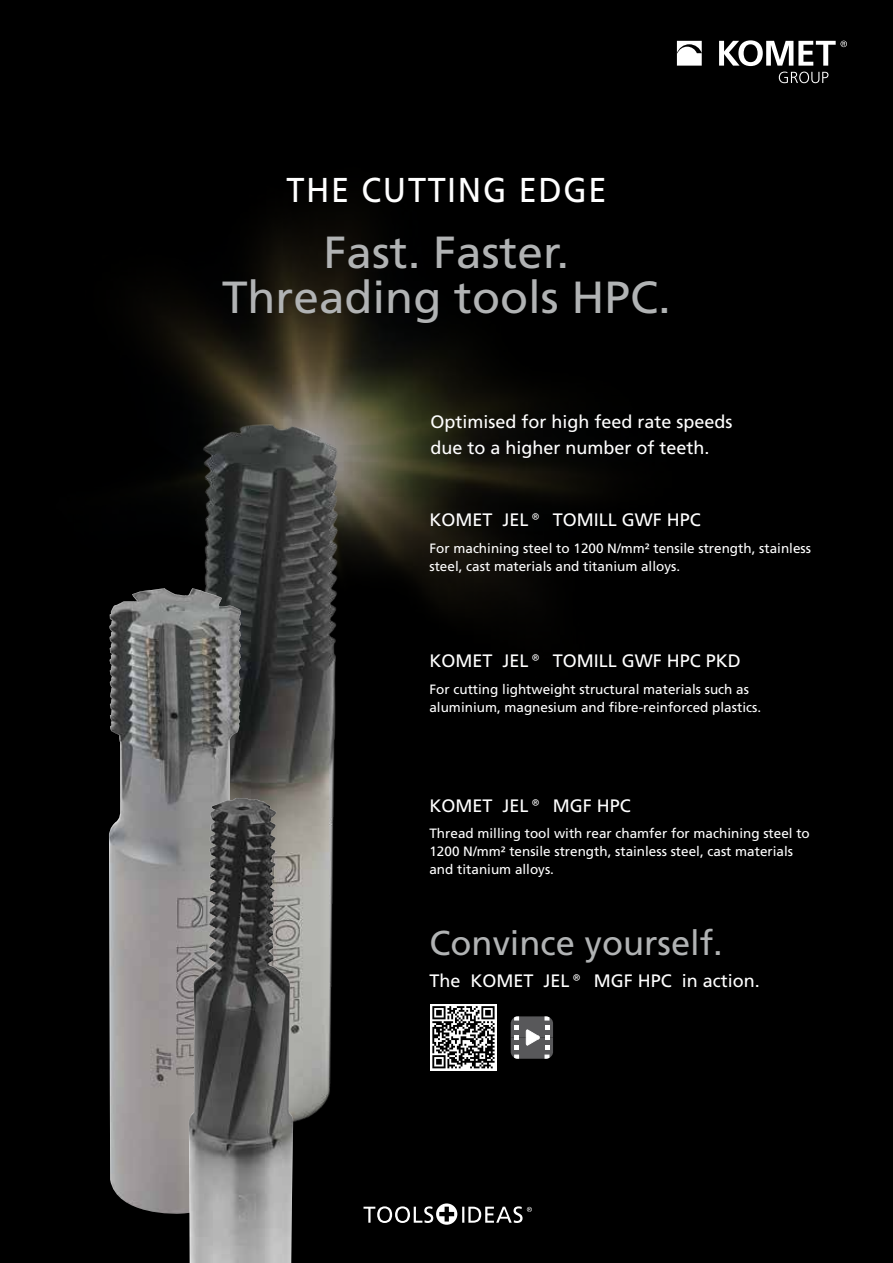
<style>
.page{position:relative;width:893px;height:1263px;background:#000}
.page>*{position:absolute;margin:0;border:0;box-sizing:border-box;transform-origin:0 0}
.t1{font:45px/45px "Frutiger CE";color:#b1b3b4;text-align:center}
.t2{font:34.5px "Frutiger CE";color:#b1b3b4}
.t3{font:34.5px "Frutiger CE";letter-spacing:.05em;color:#fff;scale:.94 1}
.t4{font:18px/25.5px "Frutiger CE";color:#fff}
.t5{font:13.5px/18px "Frutiger CE";color:#fff}
</style>
<div class="page">
<img style="left:154px;top:225px;width:439px;height:846px">
<img style="left:175px;top:387px;width:188px;height:741px">
<img style="left:109px;top:588px;width:134px;height:626px">
<img style="left:189px;top:798px;width:104px;height:465px">
<svg style="left:363px;top:1203px;width:169px;height:22px"></svg>
<svg style="left:677px;top:40px;width:170px;height:43px"></svg>
<svg style="left:511px;top:1016px;width:42px;height:43px;background:#767678"></svg>
<svg style="left:430px;top:1004px;width:66px;height:66px"></svg>
<svg style="left:432px;top:1006px;width:63px;height:62px"></svg>
<h2 class="t3" style="left:287px;top:170px;width:342px">THE Cutting EDGE</h2>
<h1 class="t1" style="left:222px;top:229px;width:450px">Fast. Faster.<br>Threading tools HPC.</h1>
<h3 class="t4" style="left:430px;top:409px;width:304px">Optimised for high feed rate speeds due to a higher number of teeth.</h3>
<h3 class="t4" style="left:429px;top:507px;width:273px">KOMET JEL® TOMI LL GWF HPC</h3>
<p class="t5" style="left:429px;top:539px;width:383px">For machining steel to 1200 N/mm² tensile strength, stainless steel, cast materials and titanium alloys.</p>
<h3 class="t4" style="left:429px;top:648px;width:313px">KOMET JEL® TOMI LL GWF HPC PKD</h3>
<p class="t5" style="left:429px;top:680px;width:333px">For cutting lightweight structural materials such as aluminium, magnesium and fibre-reinforced plastics.</p>
<h3 class="t4" style="left:429px;top:793px;width:203px">KOMET JEL® MGF HPC</h3>
<p class="t5" style="left:429px;top:825px;width:382px">Thread milling tool with rear chamfer for machining steel to<br>1200 N/mm² tensile strength, stainless steel, cast materials and titanium alloys.</p>
<h2 class="t2" style="left:429px;top:923px;width:295px">Convince yourself.</h2>
<h3 class="t4" style="left:429px;top:968px;width:332px">The KOMET JEL® MGF HPC in action.</h3>
</div>
